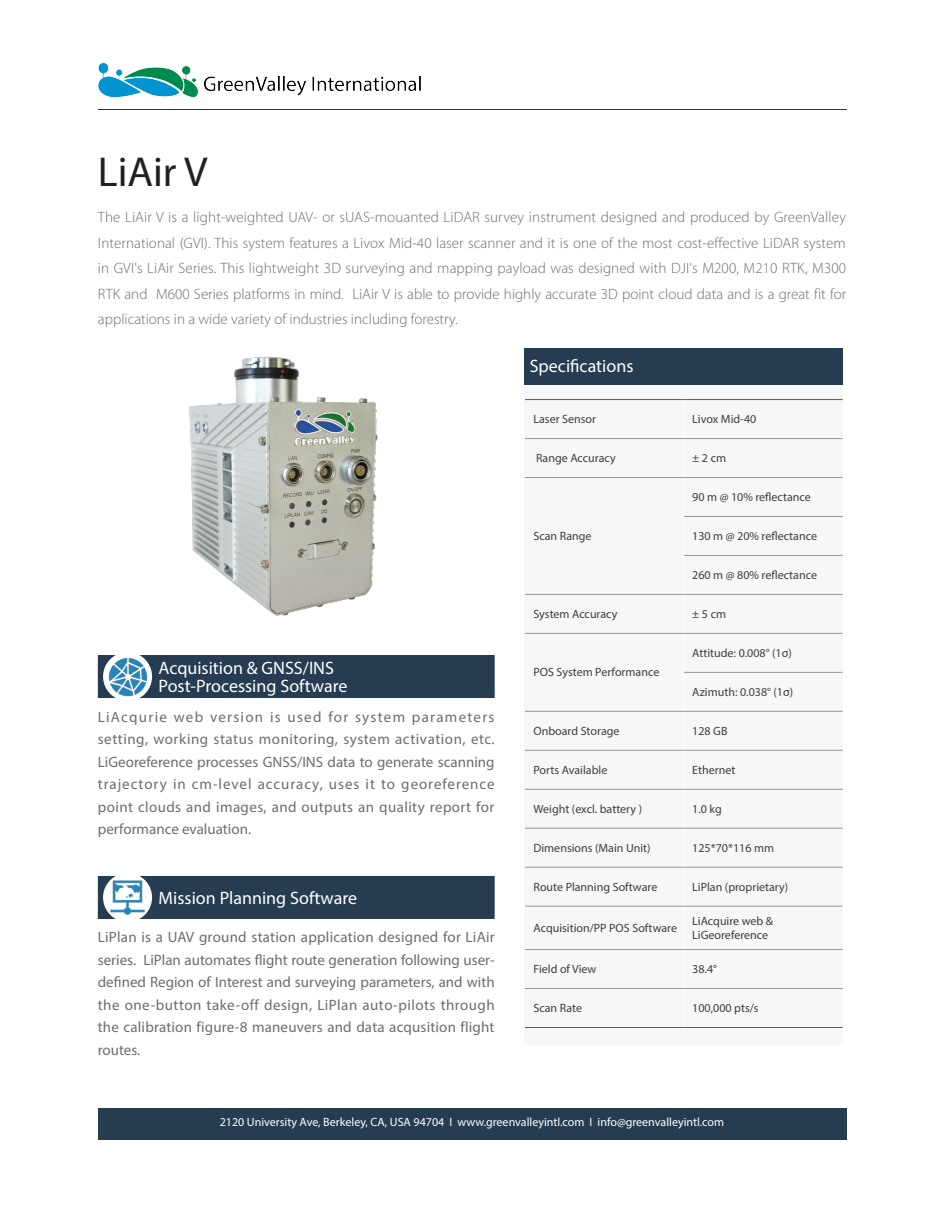
<style>
.page{position:relative;width:944px;height:1214px;background:#fff}
.page>*{position:absolute;margin:0;border:0;box-sizing:border-box;transform-origin:0 0}
.t1{font:42px "Myriad Pro";color:#231f20}
.t2{font:18px/18px "Myriad Pro";color:#fff}
.t3{font:15px/22.5px "Myriad Pro";letter-spacing:.01em;color:#6c6d70;text-align:justify}
.t4{font:300 15px/25.5px "Myriad Pro";color:#6c6d70;text-align:justify}
.t5{font:12px "Myriad Pro";color:#3e3e3f}
.t6{font:12px "Myriad Pro";color:#fff}
</style>
<div class="page">
<div style="left:98px;top:1107px;width:748px;height:32px;background:#253c51"></div>
<img style="left:98px;top:63px;width:323px;height:34px">
<div style="left:98px;top:655px;width:396px;height:43px;background:#253c51"></div>
<img style="left:103px;top:655px;width:49px;height:43px">
<div style="left:98px;top:876px;width:396px;height:43px;background:#253c51"></div>
<img style="left:109px;top:878px;width:37px;height:38px">
<div style="left:524px;top:348px;width:319px;height:36px;background:#253c51"></div>
<div style="left:524px;top:370px;width:319px;height:674px;background:#f6f7f8"></div>
<hr style="left:525px;top:399px;width:158px;height:1px;background:#57585a">
<hr style="left:683px;top:399px;width:159px;height:1px;background:#57585a">
<hr style="left:525px;top:1027px;width:158px;height:1px;background:#57585a">
<hr style="left:683px;top:1027px;width:159px;height:1px;background:#57585a">
<hr style="left:683px;top:400px;width:1px;height:38px;background:#fff">
<hr style="left:683px;top:439px;width:1px;height:38px;background:#fff">
<hr style="left:683px;top:477px;width:1px;height:39px;background:#fff">
<hr style="left:683px;top:516px;width:1px;height:39px;background:#fff">
<hr style="left:683px;top:555px;width:1px;height:39px;background:#fff">
<hr style="left:683px;top:594px;width:1px;height:39px;background:#fff">
<hr style="left:683px;top:633px;width:1px;height:39px;background:#fff">
<hr style="left:683px;top:672px;width:1px;height:39px;background:#fff">
<hr style="left:683px;top:711px;width:1px;height:39px;background:#fff">
<hr style="left:683px;top:750px;width:1px;height:39px;background:#fff">
<hr style="left:683px;top:789px;width:1px;height:39px;background:#fff">
<hr style="left:683px;top:828px;width:1px;height:39px;background:#fff">
<hr style="left:683px;top:867px;width:1px;height:39px;background:#fff">
<hr style="left:683px;top:906px;width:1px;height:43px;background:#fff">
<hr style="left:683px;top:949px;width:1px;height:39px;background:#fff">
<hr style="left:683px;top:988px;width:1px;height:39px;background:#fff">
<hr style="left:525px;top:438px;width:158px;height:1px;background:#939598">
<hr style="left:683px;top:438px;width:159px;height:1px;background:#939598">
<hr style="left:525px;top:477px;width:158px;height:1px;background:#939598">
<hr style="left:683px;top:477px;width:159px;height:1px;background:#939598">
<hr style="left:684px;top:516px;width:158px;height:1px;background:#939598">
<hr style="left:684px;top:555px;width:158px;height:1px;background:#939598">
<hr style="left:525px;top:594px;width:158px;height:1px;background:#939598">
<hr style="left:683px;top:594px;width:159px;height:1px;background:#939598">
<hr style="left:525px;top:633px;width:158px;height:1px;background:#939598">
<hr style="left:683px;top:633px;width:159px;height:1px;background:#939598">
<hr style="left:684px;top:672px;width:158px;height:1px;background:#939598">
<hr style="left:525px;top:711px;width:158px;height:1px;background:#939598">
<hr style="left:683px;top:711px;width:159px;height:1px;background:#939598">
<hr style="left:525px;top:750px;width:158px;height:1px;background:#939598">
<hr style="left:683px;top:750px;width:159px;height:1px;background:#939598">
<hr style="left:525px;top:789px;width:158px;height:1px;background:#939598">
<hr style="left:683px;top:789px;width:159px;height:1px;background:#939598">
<hr style="left:525px;top:828px;width:158px;height:1px;background:#939598">
<hr style="left:683px;top:828px;width:159px;height:1px;background:#939598">
<hr style="left:525px;top:867px;width:158px;height:1px;background:#939598">
<hr style="left:683px;top:867px;width:159px;height:1px;background:#939598">
<hr style="left:525px;top:906px;width:158px;height:1px;background:#939598">
<hr style="left:683px;top:906px;width:159px;height:1px;background:#939598">
<hr style="left:525px;top:949px;width:158px;height:1px;background:#939598">
<hr style="left:683px;top:949px;width:159px;height:1px;background:#939598">
<hr style="left:525px;top:988px;width:158px;height:1px;background:#939598">
<hr style="left:683px;top:988px;width:159px;height:1px;background:#939598">
<hr style="left:98px;top:109px;width:748px;height:1px;background:#1d3b50">
<img style="left:189px;top:356px;width:189px;height:260px">
<p class="t1" style="left:98px;top:146px;width:111px">LiAir V</p>
<p class="t4" style="left:98px;top:205px;width:749px">The LiAir V is a light-weighted UAV- or sUAS-mouanted LiDAR survey instrument designed and produced by GreenValley International (GVI). This system features a Livox Mid-40 laser scanner and it is one of the most cost-effective LiDAR system in GVI's LiAir Series. This lightweight 3D surveying and mapping payload was designed with DJI's M200, M210 RTK, M300<br>RTK and M600 Series platforms in mind. LiAir V is able to provide highly accurate 3D point cloud data and is a great fit for applications in a wide variety of industries including forestry.</p>
<p class="t2" style="left:530px;top:357px;width:105px">Specifications</p>
<p class="t5" style="left:533px;top:412px;width:64px">Laser Sensor</p>
<p class="t5" style="left:692px;top:412px;width:66px">Livox Mid-40</p>
<p class="t5" style="left:536px;top:450px;width:81px">Range Accuracy</p>
<p class="t5" style="left:692px;top:450px;width:35px">± 2 cm</p>
<p class="t5" style="left:533px;top:528px;width:60px">Scan Range</p>
<p class="t5" style="left:692px;top:489px;width:120px">90 m @ 10% reflectance</p>
<p class="t5" style="left:692px;top:528px;width:126px">130 m @ 20% reflectance</p>
<p class="t5" style="left:692px;top:567px;width:126px">260 m @ 80% reflectance</p>
<p class="t2" style="left:159px;top:658px;width:190px">Acquisition &amp; GNSS/INS<br>Post-Processing Software</p>
<p class="t3" style="left:98px;top:705px;width:398px">LiAcqurie web version is used for system parameters setting, working status monitoring, system activation, etc.<br>LiGeoreference processes GNSS/INS data to generate scanning trajectory in cm-level accuracy, uses it to georeference point clouds and images, and outputs an quality report for performance evaluation.</p>
<p class="t2" style="left:159px;top:888px;width:200px">Mission Planning Software</p>
<p class="t3" style="left:98px;top:925px;width:398px">LiPlan is a UAV ground station application designed for LiAir series. LiPlan automates flight route generation following user&shy;defined Region of Interest and surveying parameters, and with the one-button take-off design, LiPlan auto-pilots through the calibration figure-8 maneuvers and data acqusition flight routes.</p>
<p class="t5" style="left:533px;top:606px;width:85px">System Accuracy</p>
<p class="t5" style="left:692px;top:606px;width:35px">± 5 cm</p>
<p class="t5" style="left:533px;top:665px;width:127px">POS System Performance</p>
<p class="t5" style="left:692px;top:645px;width:101px">Attitude: 0.008° (1σ)</p>
<p class="t5" style="left:692px;top:684px;width:102px">Azimuth: 0.038° (1σ)</p>
<p class="t5" style="left:533px;top:723px;width:87px">Onboard Storage</p>
<p class="t5" style="left:692px;top:723px;width:37px">128 GB</p>
<p class="t5" style="left:533px;top:762px;width:75px">Ports Available</p>
<p class="t5" style="left:692px;top:762px;width:45px">Ethernet</p>
<p class="t5" style="left:533px;top:801px;width:110px">Weight (excl. battery )</p>
<p class="t5" style="left:692px;top:801px;width:31px">1.0 kg</p>
<p class="t5" style="left:533px;top:840px;width:119px">Dimensions (Main Unit)</p>
<p class="t5" style="left:692px;top:840px;width:83px">125*70*116 mm</p>
<p class="t5" style="left:533px;top:879px;width:125px">Route Planning Software</p>
<p class="t5" style="left:692px;top:879px;width:97px">LiPlan (proprietary)</p>
<p class="t5" style="left:533px;top:920px;width:145px">Acquisition/PP POS Software</p>
<p class="t5" style="left:692px;top:913px;width:82px">LiAcquire web &amp;</p>
<p class="t5" style="left:692px;top:927px;width:77px">LiGeoreference</p>
<p class="t5" style="left:533px;top:961px;width:64px">Field of View</p>
<p class="t5" style="left:692px;top:961px;width:26px">38.4°</p>
<p class="t5" style="left:533px;top:1000px;width:50px">Scan Rate</p>
<p class="t5" style="left:692px;top:1000px;width:68px">100,000 pts/s</p>
<p class="t6" style="left:220px;top:1114px;width:506px">2120 University Ave, Berkeley, CA, USA 94704 I www.greenvalleyintl.com I info@greenvalleyintl.com</p>
</div>
